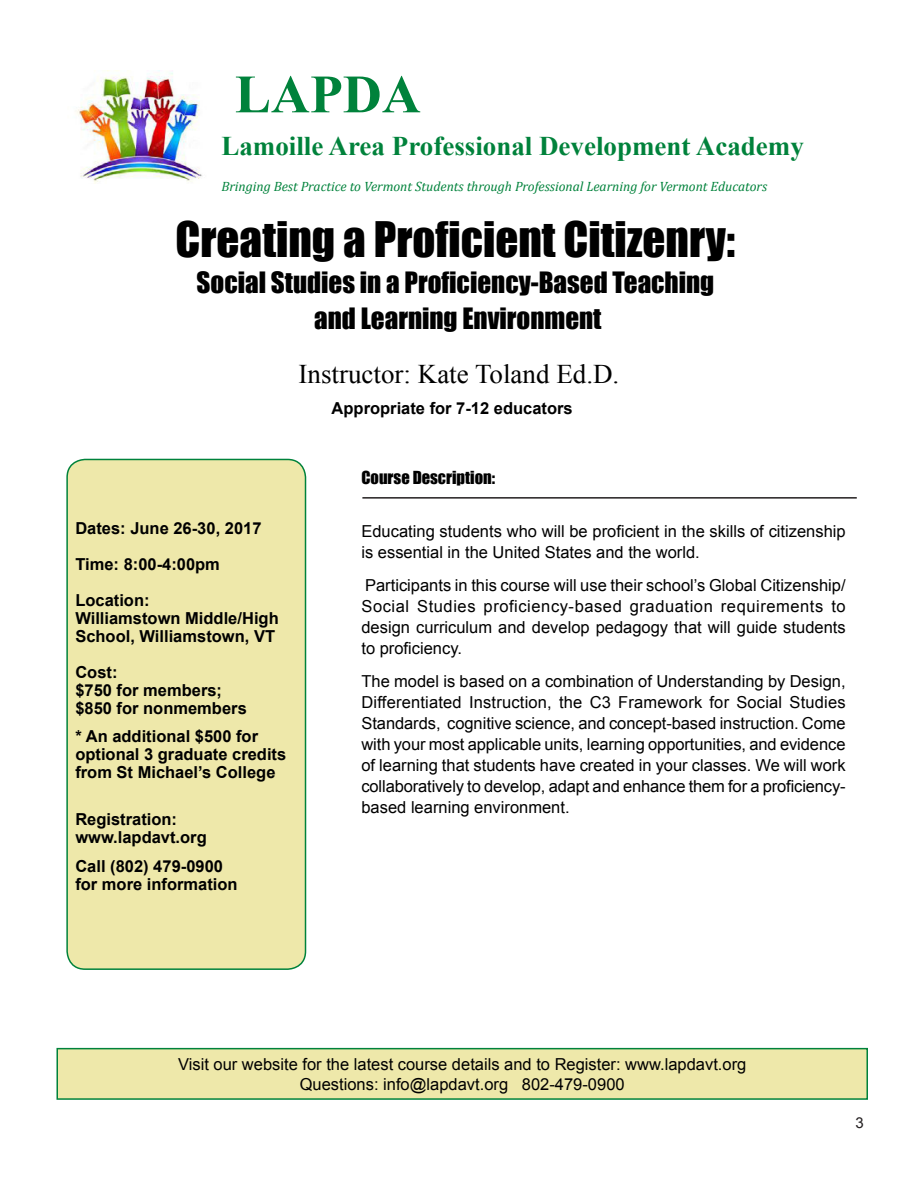
<style>
.page{position:relative;width:918px;height:1188px;background:#fff}
.page>*{position:absolute;margin:0;border:0;box-sizing:border-box;transform-origin:0 0}
.t1{font:700 54px "Times New Roman";color:#00823b}
.t2{font:45px "Impact";color:#000}
.t3{font:27px/36px "Impact";color:#000;text-align:center}
.t4{font:700 27px "Times New Roman";color:#00823b}
.t5{font:27px "Times New Roman";color:#000}
.t6{font:16.5px/21px "Arial";color:#000;text-align:justify}
.t7{font:700 16.5px/18px "Arial";color:#000}
.t8{font:16.5px "Impact";color:#000}
.t9{font:15px "Arial";color:#231f20}
.t10{font:italic 13.5px "Cambria";color:#00823b}
</style>
<div class="page">
<img style="left:76px;top:70px;width:126px;height:114px">
<div style="left:57px;top:1049px;width:810px;height:50px;background:#eee8aa"></div>
<div style="left:56px;top:1048px;width:812px;height:52px;border:2px solid #00823b"></div>
<div style="left:67px;top:459px;width:239px;height:510px;background:#eee8aa;border-radius:18px"></div>
<div style="left:66px;top:459px;width:240px;height:511px;border:2px solid #00823b;border-radius:18px"></div>
<hr style="left:362px;top:497px;width:495px;height:2px;background:#231f20">
<p class="t1" style="left:235px;top:57px;width:187px">LAPDA</p>
<p class="t4" style="left:221px;top:128px;width:584px">Lamoille Area Professional Development Academy</p>
<p class="t10" style="left:221px;top:177px;width:547px">Bringing Best Practice to Vermont Students through Professional Learning for Vermont Educators</p>
<p class="t2" style="left:176px;top:204px;width:561px">Creating a Proficient Citizenry:</p>
<p class="t3" style="left:197px;top:264px;width:519px">Social Studies in a Proficiency-Based Teaching and Learning Environment</p>
<p class="t5" style="left:299px;top:356px;width:322px">Instructor: Kate Toland Ed.D.</p>
<p class="t7" style="left:332px;top:399px;width:243px">Appropriate for 7-12 educators</p>
<p class="t7" style="left:75px;top:510px;width:188px;line-height:36px">Dates: June 26-30, 2017<br>Time: 8:00-4:00pm<br>Location:</p>
<p class="t7" style="left:75px;top:609px;width:205px">Williamstown Middle/High<br>School, Williamstown, VT</p>
<p class="t7" style="left:75px;top:663px;width:173px">Cost:<br>$750 for members; $850 for nonmembers</p>
<p class="t7" style="left:75px;top:728px;width:212px">* An additional $500 for optional 3 graduate credits from St Michael’s College</p>
<p class="t7" style="left:75px;top:811px;width:133px">Registration: www.lapdavt.org</p>
<p class="t7" style="left:75px;top:858px;width:164px">Call (802) 479-0900 for more information</p>
<p class="t8" style="left:361px;top:464px;width:135px">Course Description:</p>
<p class="t6" style="left:361px;top:520px;width:486px">Educating students who will be proficient in the skills of citizenship is essential in the United States and the world.</p>
<p class="t6" style="left:361px;top:574px;width:486px">Participants in this course will use their school’s Global Citizenship/ Social Studies proficiency-based graduation requirements to design curriculum and develop pedagogy that will guide students to proficiency.</p>
<p class="t6" style="left:361px;top:670px;width:486px">The model is based on a combination of Understanding by Design, Differentiated Instruction, the C3 Framework for Social Studies Standards, cognitive science, and concept-based instruction. Come with your most applicable units, learning opportunities, and evidence of learning that students have created in your classes. We will work collaboratively to develop, adapt and enhance them for a proficiency&shy;based learning environment.</p>
<p class="t6" style="left:178px;top:1054px;width:570px;line-height:19.8px;text-align:center">Visit our website for the latest course details and to Register: www.lapdavt.org<br>Questions: info@lapdavt.org 802-479-0900</p>
<p class="t9" style="left:856px;top:1113px;width:10px">3</p>
</div>
